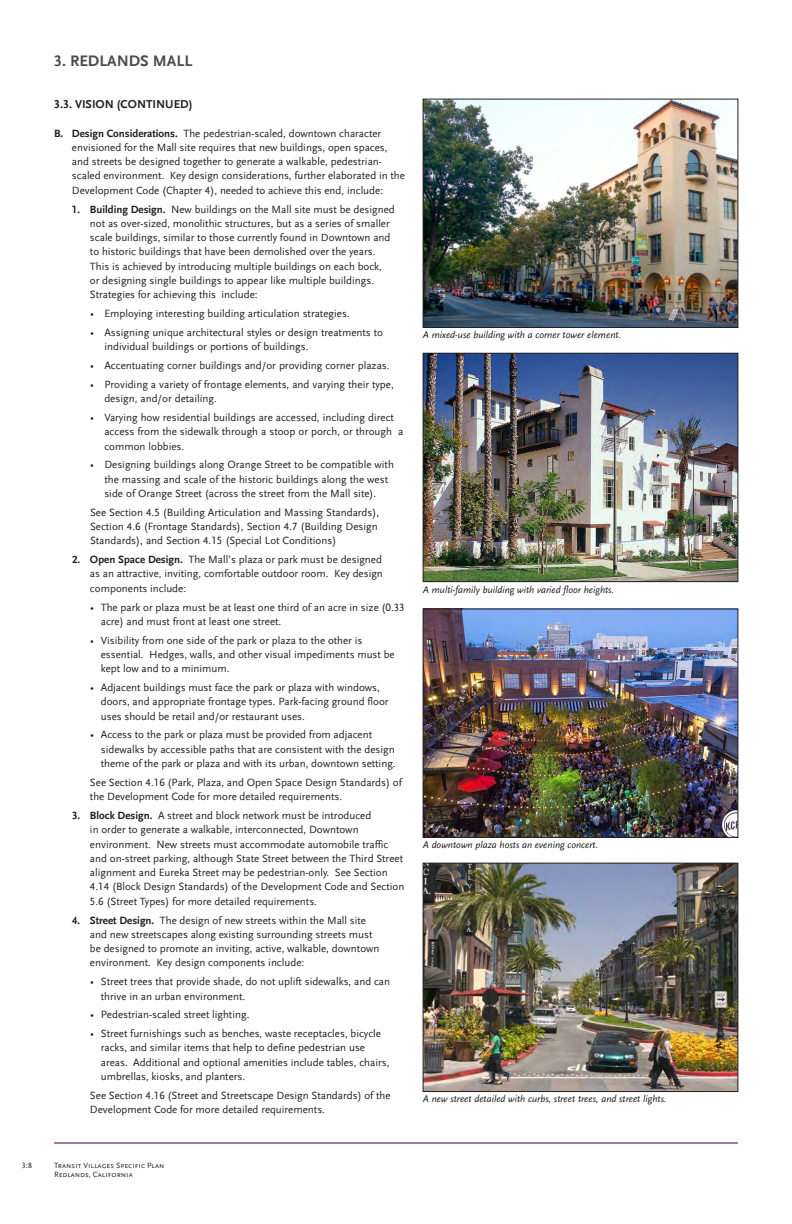
<style>
.page{position:relative;width:792px;height:1224px;background:#fff}
.page>*{position:absolute;margin:0;border:0;box-sizing:border-box;transform-origin:0 0}
.t1{font:700 16px "Scala Sans LF";color:#4b4c4d}
._01_Text{font:700 12px "Scala Sans LF";color:#231f20}
._01_Text-2{font:11px/14.3px "Scala Sans LF";color:#231f20}
.body_text{font:11px/14.3px "Scala Sans LF";color:#231f20}
._1_1_Body{font:italic 10px "Scala Sans LF";color:#231f20}
.t2{font:8px/9px "Scala Sans LF Caps";color:#231f20}
.s1{font-weight:700}
</style>
<div class="page">
<img style="left:425px;top:611px;width:311px;height:224px">
<div style="left:423px;top:609px;width:315px;height:228px;border:1px solid #231f20"></div>
<img style="left:425px;top:101px;width:311px;height:225px">
<div style="left:423px;top:99px;width:315px;height:229px;border:1px solid #231f20"></div>
<img style="left:425px;top:355px;width:311px;height:225px">
<div style="left:423px;top:353px;width:315px;height:229px;border:1px solid #231f20"></div>
<img style="left:425px;top:865px;width:311px;height:225px">
<div style="left:423px;top:863px;width:315px;height:229px;border:1px solid #231f20"></div>
<hr style="left:54px;top:1143px;width:684px;height:1px;background:#41003b">
<p class="t2" style="left:22px;top:1161px;width:12px">3:8</p>
<h1 class="t1" style="left:54px;top:52px;width:140px">3. REDLANDS MALL</h1>
<p class="_01_Text" style="left:54px;top:97px;width:140px">3.3. VISION (CONTINUED)</p>
<p class="_01_Text-2" style="left:72px;top:126px;width:334px;text-indent:-18px"><span class="s1">B. Design Considerations.</span> The pedestrian-scaled, downtown character envisioned for the Mall site requires that new buildings, open spaces, and streets be designed together to generate a walkable, pedestrian&shy;scaled environment. Key design considerations, further elaborated in the Development Code (Chapter 4), needed to achieve this end, include:</p>
<p class="_01_Text-2" style="left:90px;top:202px;width:306px;text-indent:-18px"><span class="s1">1. Building Design.</span> New buildings on the Mall site must be designed not as over-sized, monolithic structures, but as a series of smaller scale buildings, similar to those currently found in Downtown and to historic buildings that have been demolished over the years.<br>This is achieved by introducing multiple buildings on each bock,<br>or designing single buildings to appear like multiple buildings.<br>Strategies for achieving this include:</p>
<p class="body_text" style="left:90px;top:307px;width:261px">• Employing interesting building articulation strategies.</p>
<p class="body_text" style="left:104px;top:325px;width:280px;text-indent:-14px">• Assigning unique architectural styles or design treatments to individual buildings or portions of buildings.</p>
<p class="body_text" style="left:90px;top:359px;width:301px">• Accentuating corner buildings and/or providing corner plazas.</p>
<p class="body_text" style="left:104px;top:377px;width:291px;text-indent:-14px">• Providing a variety of frontage elements, and varying their type, design, and/or detailing.</p>
<p class="body_text" style="left:104px;top:410px;width:300px;text-indent:-14px">• Varying how residential buildings are accessed, including direct access from the sidewalk through a stoop or porch, or through a common lobbies.</p>
<p class="body_text" style="left:104px;top:458px;width:291px;text-indent:-14px">• Designing buildings along Orange Street to be compatible with the massing and scale of the historic buildings along the west side of Orange Street (across the street from the Mall site).</p>
<p class="body_text" style="left:90px;top:505px;width:291px">See Section 4.5 (Building Articulation and Massing Standards),<br>Section 4.6 (Frontage Standards), Section 4.7 (Building Design<br>Standards), and Section 4.15 (Special Lot Conditions)</p>
<p class="_01_Text-2" style="left:90px;top:553px;width:294px;text-align:justify;text-indent:-18px"><span class="s1">2. Open Space Design.</span> The Mall’s plaza or park must be designed as an attractive, inviting, comfortable outdoor room. Key design components include:</p>
<p class="_01_Text-2" style="left:101px;top:600px;width:306px;text-indent:-11px">• The park or plaza must be at least one third of an acre in size (0.33 acre) and must front at least one street.</p>
<p class="_01_Text-2" style="left:101px;top:633px;width:295px;text-indent:-11px">• Visibility from one side of the park or plaza to the other is essential. Hedges, walls, and other visual impediments must be kept low and to a minimum.</p>
<p class="_01_Text-2" style="left:101px;top:681px;width:289px;text-indent:-11px">• Adjacent buildings must face the park or plaza with windows, doors, and appropriate frontage types. Park-facing ground floor uses should be retail and/or restaurant uses.</p>
<p class="_01_Text-2" style="left:101px;top:728px;width:296px;text-indent:-11px">• Access to the park or plaza must be provided from adjacent sidewalks by accessible paths that are consistent with the design theme of the park or plaza and with its urban, downtown setting.</p>
<p class="_01_Text-2" style="left:90px;top:775px;width:313px">See Section 4.16 (Park, Plaza, and Open Space Design Standards) of the Development Code for more detailed requirements.</p>
<p class="_01_Text-2" style="left:90px;top:808px;width:316px;text-indent:-18px"><span class="s1">3. Block Design.</span> A street and block network must be introduced<br>in order to generate a walkable, interconnected, Downtown environment. New streets must accommodate automobile traffic and on-street parking, although State Street between the Third Street alignment and Eureka Street may be pedestrian-only. See Section 4.14 (Block Design Standards) of the Development Code and Section 5.6 (Street Types) for more detailed requirements.</p>
<p class="_01_Text-2" style="left:90px;top:913px;width:291px;text-indent:-18px"><span class="s1">4. Street Design.</span> The design of new streets within the Mall site and new streetscapes along existing surrounding streets must be designed to promote an inviting, active, walkable, downtown environment. Key design components include:</p>
<p class="_01_Text-2" style="left:101px;top:975px;width:291px;text-indent:-11px">• Street trees that provide shade, do not uplift sidewalks, and can thrive in an urban environment.</p>
<p class="_01_Text-2" style="left:90px;top:1008px;width:161px">• Pedestrian-scaled street lighting.</p>
<p class="_01_Text-2" style="left:101px;top:1027px;width:290px;text-indent:-11px">• Street furnishings such as benches, waste receptacles, bicycle racks, and similar items that help to define pedestrian use areas. Additional and optional amenities include tables, chairs, umbrellas, kiosks, and planters.</p>
<p class="_01_Text-2" style="left:90px;top:1088px;width:302px">See Section 4.16 (Street and Streetscape Design Standards) of the<br>Development Code for more detailed requirements.</p>
<p class="_1_1_Body" style="left:423px;top:330px;width:200px">A mixed-use building with a corner tower element.</p>
<p class="_1_1_Body" style="left:423px;top:584px;width:193px">A multi-family building with varied floor heights.</p>
<p class="_1_1_Body" style="left:423px;top:840px;width:177px">A downtown plaza hosts an evening concert.</p>
<p class="_1_1_Body" style="left:423px;top:1094px;width:245px">A new street detailed with curbs, street trees, and street lights.</p>
<p class="t2" style="left:54px;top:1161px;width:112px">Transit Villages Specific Plan<br>Redlands, California</p>
</div>
